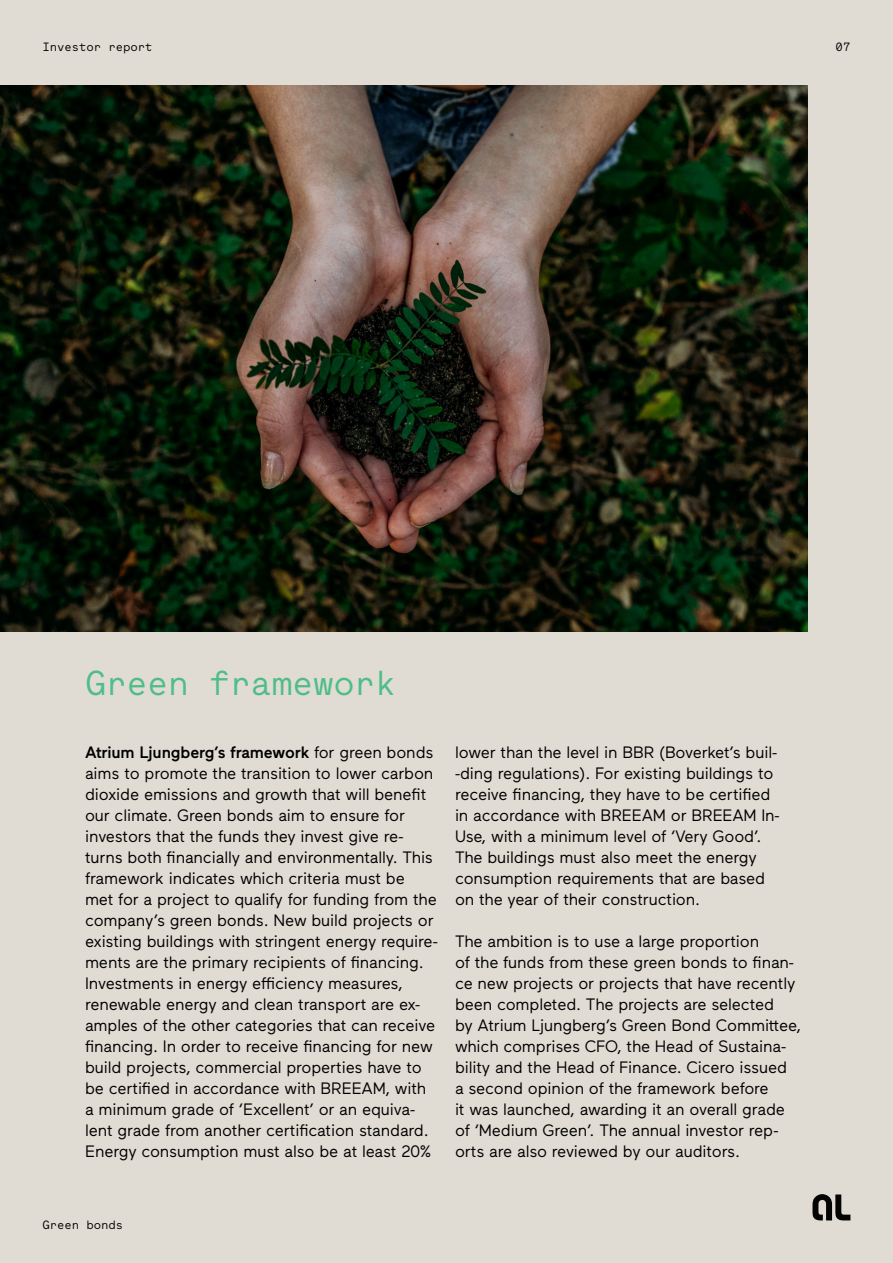
<style>
.page{position:relative;width:893px;height:1263px;background:#e0dbd3}
.page>*{position:absolute;margin:0;border:0;box-sizing:border-box;transform-origin:0 0}
.t1{font:34.5px "Maax Mono";letter-spacing:-.02em;color:#4ebd88}
.Styckeformat_2{font:16.5px/21px "Maax AL";letter-spacing:-.01em;color:#000}
.t2{font:12px "Maax Mono";letter-spacing:-.01em;color:#000}
.s1{font-weight:500}
</style>
<div class="page">
<svg style="left:812px;top:1194px;width:38px;height:26px"></svg>
<img style="left:0;top:85px;width:808px;height:546px">
<p class="t2" style="left:43px;top:38px;width:111px">Investor report</p>
<p class="t2" style="left:836px;top:38px;width:16px">07</p>
<p class="t1" style="left:85px;top:659px;width:313px">Green framework</p>
<p class="Styckeformat_2" style="left:85px;top:740px;width:354px"><span class="s1">Atrium Ljungberg’s framework</span> for green bonds aims to promote the transition to lower carbon dioxide emissions and growth that will benefit our climate. Green bonds aim to ensure for investors that the funds they invest give re&shy;turns both financially and environmentally. This framework indicates which criteria must be<br>met for a project to qualify for funding from the company’s green bonds. New build projects or existing buildings with stringent energy require&shy;ments are the primary recipients of financing.<br>Investments in energy efficiency measures, renewable energy and clean transport are ex&shy;amples of the other categories that can receive financing. In order to receive financing for new build projects, commercial properties have to be certified in accordance with BREEAM, with a minimum grade of ‘Excellent’ or an equiva&shy;lent grade from another certification standard.<br>Energy consumption must also be at least 20%</p>
<p class="Styckeformat_2" style="left:455px;top:740px;width:325px">lower than the level in BBR (Boverket’s buil--ding regulations). For existing buildings to receive financing, they have to be certified in accordance with BREEAM or BREEAM In-Use, with a minimum level of ‘Very Good’.<br>The buildings must also meet the energy consumption requirements that are based on the year of their construction.</p>
<p class="Styckeformat_2" style="left:455px;top:929px;width:348px">The ambition is to use a large proportion<br>of the funds from these green bonds to finan&shy;ce new projects or projects that have recently been completed. The projects are selected<br>by Atrium Ljungberg’s Green Bond Committee, which comprises CFO, the Head of Sustaina&shy;bility and the Head of Finance. Cicero issued<br>a second opinion of the framework before<br>it was launched, awarding it an overall grade of ‘Medium Green’. The annual investor rep-- orts are also reviewed by our auditors.</p>
<p class="t2" style="left:43px;top:1216px;width:82px">Green bonds</p>
</div>
